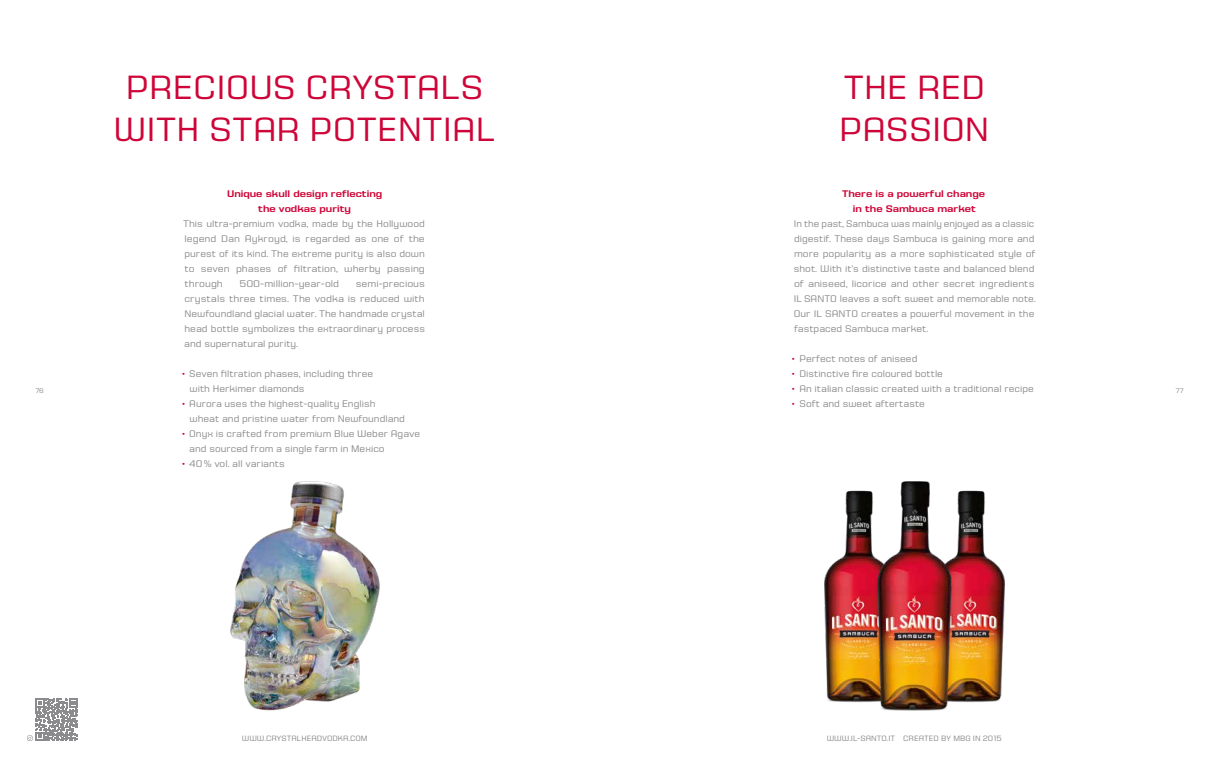
<style>
.page{position:relative;width:1219px;height:780px;background:#fff}
.page>*{position:absolute;margin:0;border:0;box-sizing:border-box;transform-origin:0 0}
.t1{font:300 35px/42px "House Gothic HG23 Text";color:#ce0538;text-align:center}
.t2{font:300 10px/15px "House Gothic HG23 Text";color:#8b8a8c}
.t3{font:700 10px/15px "House Gothic HG23 Text";color:#ce0538;text-align:center}
.t4{font:300 8px "House Gothic HG23 Text";color:#8b8a8c}
.t5{font:300 7px "House Gothic HG23 Text";color:#8b8a8c}
.s1{color:#ce0538}
</style>
<div class="page">
<img style="left:968px;top:490px;width:37px;height:212px">
<img style="left:824px;top:490px;width:36px;height:212px">
<svg style="left:27px;top:698px;width:51px;height:43px"></svg>
<img style="left:230px;top:481px;width:150px;height:230px">
<img style="left:860px;top:481px;width:108px;height:230px">
<h1 class="t1" style="left:114px;top:66px;width:384px">PRECIOUS CRYSTALS<br>WITH STAR POTENTIAL</h1>
<h1 class="t1" style="left:839px;top:66px;width:152px;text-align:left">THE RED<br>PASSION</h1>
<p class="t3" style="left:227px;top:186px;width:157px">Unique skull design reflecting the vodkas purity</p>
<p class="t2" style="left:183px;top:216px;width:243px;text-align:justify">This ultra-premium vodka, made by the Hollywood legend Dan Aykroyd, is regarded as one of the purest of its kind. The extreme purity is also down to seven phases of filtration, wherby passing through</p>
<p class="t3" style="left:842px;top:186px;width:144px">There is a powerful change in the Sambuca market</p>
<p class="t2" style="left:794px;top:216px;width:244px">In the past, Sambuca was mainly enjoyed as a classic digestif. These days Sambuca is gaining more and more popularity as a more sophisticated style of shot. With it’s distinctive taste and balanced blend of aniseed, licorice and other secret ingredients IL SANTO leaves a soft sweet and memorable note.<br>Our IL SANTO creates a powerful movement in the fastpaced Sambuca market.</p>
<p class="t2" style="left:792px;top:351px;width:127px"><span class="s1">•</span> Perfect notes of aniseed</p>
<p class="t2" style="left:792px;top:366px;width:153px"><span class="s1">•</span> Distinctive fire coloured bottle</p>
<p class="t2" style="left:792px;top:381px;width:244px"><span class="s1">•</span> An italian classic created with a traditional recipe</p>
<p class="t2" style="left:792px;top:396px;width:135px"><span class="s1">•</span> Soft and sweet aftertaste</p>
<p class="t2" style="left:239px;top:276px;width:101px">500-million-year-old</p>
<p class="t2" style="left:184px;top:276px;width:242px;text-align:justify;text-indent:171px">semi-precious crystals three times. The vodka is reduced with Newfoundland glacial water. The handmade crystal head bottle symbolizes the extraordinary process and supernatural purity.</p>
<p class="t2" style="left:190px;top:366px;width:185px;text-indent:-7px"><span class="s1">•</span> Seven filtration phases, including three with Herkimer diamonds</p>
<p class="t2" style="left:190px;top:396px;width:217px;text-indent:-7px"><span class="s1">•</span> Aurora uses the highest-quality English wheat and pristine water from Newfoundland</p>
<p class="t2" style="left:189px;top:426px;width:232px;text-indent:-7px"><span class="s1">•</span> Onyx is crafted from premium Blue Weber Agave and sourced from a single farm in Mexico</p>
<p class="t2" style="left:182px;top:456px;width:104px"><span class="s1">•</span> 40% vol. all variants</p>
<p class="t5" style="left:35px;top:386px;width:10px">76</p>
<p class="t5" style="left:1176px;top:386px;width:9px">77</p>
<p class="t4" style="left:242px;top:734px;width:127px">WWW.CRYSTALHEADVODKA.COM</p>
<p class="t4" style="left:827px;top:734px;width:177px">WWW.IL-SANTO.IT CREATED BY MBG IN 2015</p>
</div>
